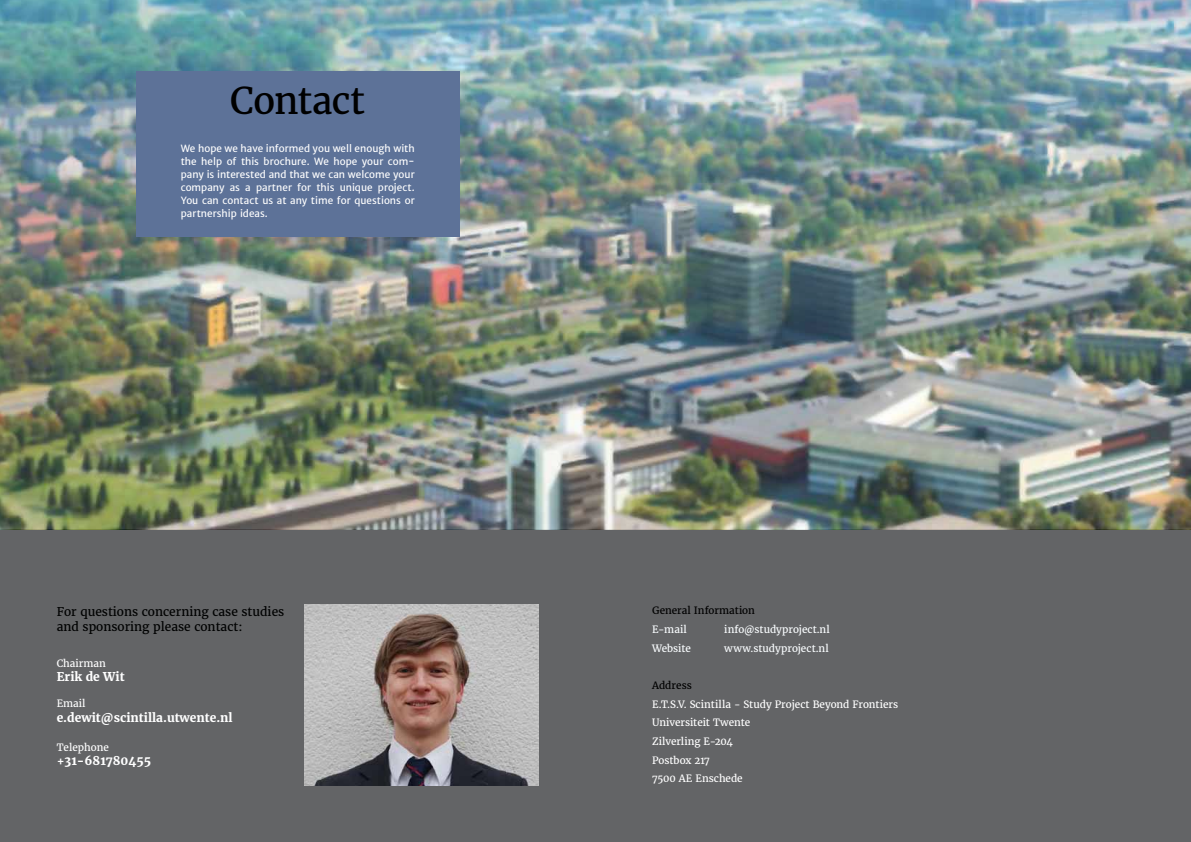
<style>
.page{position:relative;width:1191px;height:842px;background:#fff}
.page>*{position:absolute;margin:0;border:0;box-sizing:border-box;transform-origin:0 0}
.t1{font:36.5px "Merriweather";letter-spacing:-.015em;color:#000}
.t2{font:12px/14.4px "Merriweather";color:#000101}
.t3{font:700 12px "Merriweather";color:#fff}
.t4{font:10px/13px "Merriweather Sans";color:#fff;text-align:justify}
.t5{font:10px/18.7px "Merriweather";color:#fff}
.t6{font:10px "Merriweather";color:#fafdff}
.t7{font:10px "Merriweather";color:#000}
</style>
<div class="page">
<div style="left:0;top:529px;width:1191px;height:313px;background:#636466"></div>
<img style="left:0;top:0;width:1191px;height:529px">
<div style="left:136px;top:71px;width:323px;height:166px;background:#5d7298"></div>
<img style="left:305px;top:604px;width:234px;height:181px">
<h1 class="t1" style="left:230px;top:79px;width:136px">Contact</h1>
<p class="t4" style="left:181px;top:142px;width:235px">We hope we have informed you well enough with the help of this brochure. We hope your com&shy;pany is interested and that we can welcome your company as a partner for this unique project.<br>You can contact us at any time for questions or partnership ideas.</p>
<p class="t2" style="left:57px;top:605px;width:229px">For questions concerning case studies and sponsoring please contact:</p>
<p class="t5" style="left:57px;top:654px;width:51px">Chairman</p>
<p class="t3" style="left:57px;top:669px;width:69px">Erik de Wit</p>
<p class="t5" style="left:57px;top:694px;width:30px">Email</p>
<p class="t3" style="left:57px;top:710px;width:177px">e.dewit@scintilla.utwente.nl</p>
<p class="t5" style="left:57px;top:738px;width:54px">Telephone</p>
<p class="t3" style="left:57px;top:753px;width:96px">+31-681780455</p>
<p class="t7" style="left:652px;top:604px;width:104px">General Information</p>
<p class="t6" style="left:652px;top:623px;width:36px">E-mail</p>
<p class="t6" style="left:724px;top:623px;width:107px">info@studyproject.nl</p>
<p class="t6" style="left:652px;top:642px;width:40px">Website</p>
<p class="t6" style="left:724px;top:642px;width:106px">www.studyproject.nl</p>
<p class="t7" style="left:652px;top:679px;width:41px">Address</p>
<p class="t5" style="left:652px;top:695px;width:247px">E.T.S.V. Scintilla - Study Project Beyond Frontiers<br>Universiteit Twente<br>Zilverling E-204<br>Postbox 217<br>7500 AE Enschede</p>
</div>
